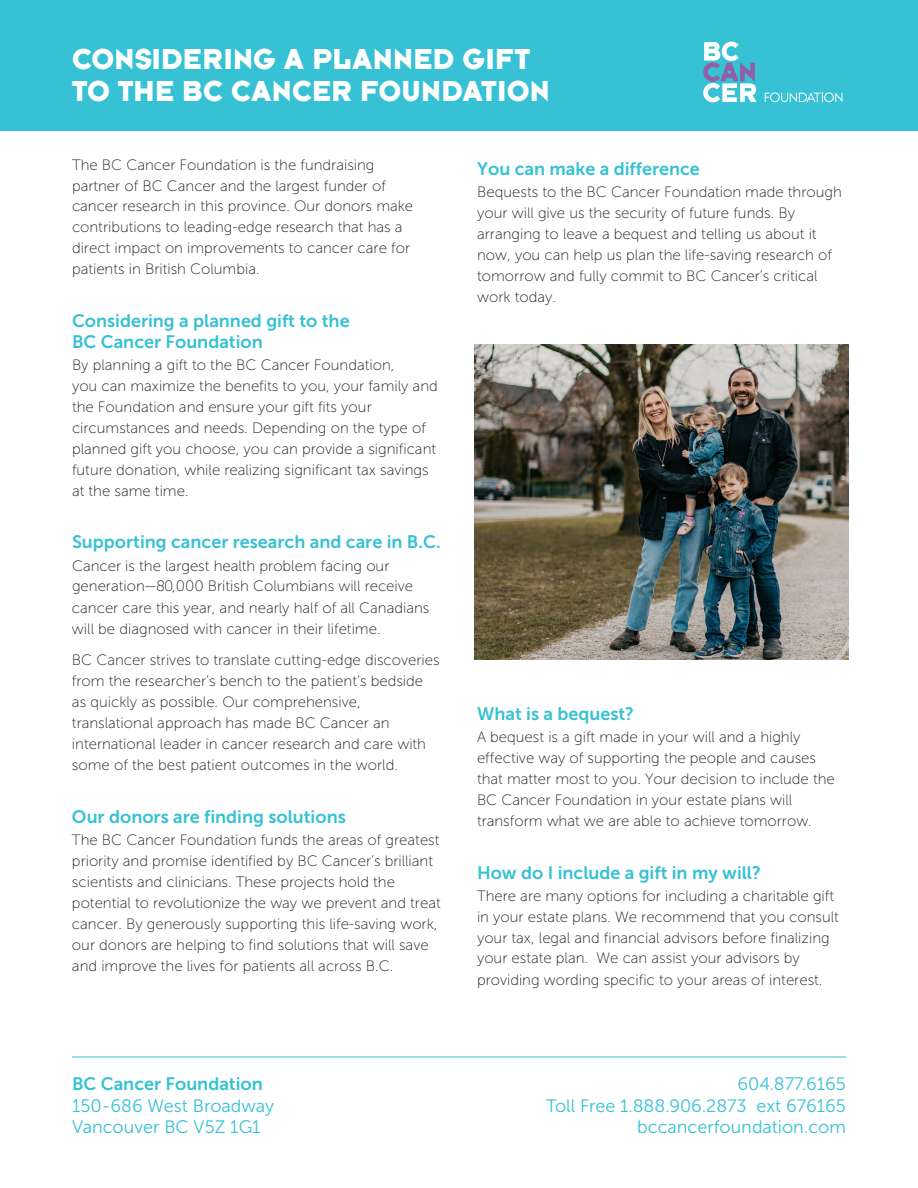
<style>
.page{position:relative;width:918px;height:1188px;background:#fff}
.page>*{position:absolute;margin:0;border:0;box-sizing:border-box;transform-origin:0 0}
.t1{font:30px/32.4px "Typeface Six OT";letter-spacing:.01em;color:#fff}
.t2{font:18px/21px "Museo Sans 700";color:#37c1d4}
.t3{font:18px "Museo Sans 300";color:#37c1d4}
.t4{font:18px "Museo Sans 700";color:#36c1d4}
.t5{font:15px/21px "Museo Sans 100";color:#231f20}
</style>
<div class="page">
<hr style="left:72px;top:1057px;width:774px;height:1px;background:#37c1d4">
<img style="left:474px;top:344px;width:374px;height:315px">
<div style="left:0;top:0;width:918px;height:131px;background:#37c1d4"></div>
<svg style="left:765px;top:92px;width:77px;height:10px"></svg>
<svg style="left:703px;top:42px;width:54px;height:60px"></svg>
<p class="t1" style="left:72px;top:42px;width:479px">CONSIDERING A PLANNED GIFT<br>TO THE BC CANCER FOUNDATION</p>
<p class="t5" style="left:72px;top:154px;width:343px">The BC Cancer Foundation is the fundraising partner of BC Cancer and the largest funder of cancer research in this province. Our donors make contributions to leading-edge research that has a direct impact on improvements to cancer care for patients in British Columbia.</p>
<p class="t2" style="left:72px;top:310px;width:279px">Considering a planned gift to the<br>BC Cancer Foundation</p>
<p class="t5" style="left:72px;top:354px;width:367px">By planning a gift to the BC Cancer Foundation,<br>you can maximize the benefits to you, your family and the Foundation and ensure your gift fits your circumstances and needs. Depending on the type of planned gift you choose, you can provide a significant future donation, while realizing significant tax savings at the same time.</p>
<p class="t2" style="left:72px;top:532px;width:370px">Supporting cancer research and care in B.C.</p>
<p class="t5" style="left:72px;top:555px;width:359px">Cancer is the largest health problem facing our generation—80,000 British Columbians will receive cancer care this year, and nearly half of all Canadians will be diagnosed with cancer in their lifetime.</p>
<p class="t5" style="left:72px;top:650px;width:369px">BC Cancer strives to translate cutting-edge discoveries from the researcher’s bench to the patient’s bedside as quickly as possible. Our comprehensive, translational approach has made BC Cancer an international leader in cancer research and care with some of the best patient outcomes in the world.</p>
<p class="t2" style="left:72px;top:806px;width:275px">Our donors are finding solutions</p>
<p class="t5" style="left:72px;top:829px;width:370px">The BC Cancer Foundation funds the areas of greatest priority and promise identified by BC Cancer’s brilliant scientists and clinicians. These projects hold the potential to revolutionize the way we prevent and treat cancer. By generously supporting this life-saving work, our donors are helping to find solutions that will save and improve the lives for patients all across B.C.</p>
<p class="t2" style="left:72px;top:1073px;width:192px">BC Cancer Foundation</p>
<p class="t3" style="left:72px;top:1096px;width:204px">150-686 West Broadway</p>
<p class="t3" style="left:72px;top:1118px;width:190px">Vancouver BC V5Z 1G1</p>
<p class="t4" style="left:477px;top:159px;width:224px">You can make a difference</p>
<p class="t5" style="left:477px;top:182px;width:366px">Bequests to the BC Cancer Foundation made through your will give us the security of future funds. By arranging to leave a bequest and telling us about it now, you can help us plan the life-saving research of tomorrow and fully commit to BC Cancer’s critical work today.</p>
<p class="t2" style="left:477px;top:703px;width:159px">What is a bequest?</p>
<p class="t5" style="left:477px;top:727px;width:359px">A bequest is a gift made in your will and a highly effective way of supporting the people and causes that matter most to you. Your decision to include the BC Cancer Foundation in your estate plans will transform what we are able to achieve tomorrow.</p>
<p class="t2" style="left:477px;top:862px;width:285px">How do I include a gift in my will?</p>
<p class="t5" style="left:477px;top:885px;width:364px">There are many options for including a charitable gift in your estate plans. We recommend that you consult your tax, legal and financial advisors before finalizing your estate plan. We can assist your advisors by providing wording specific to your areas of interest.</p>
<p class="t3" style="left:737px;top:1074px;width:110px">604.877.6165</p>
<p class="t3" style="left:546px;top:1096px;width:301px">Toll Free 1.888.906.2873 ext 676165</p>
<p class="t3" style="left:637px;top:1118px;width:210px">bccancerfoundation.com</p>
</div>
